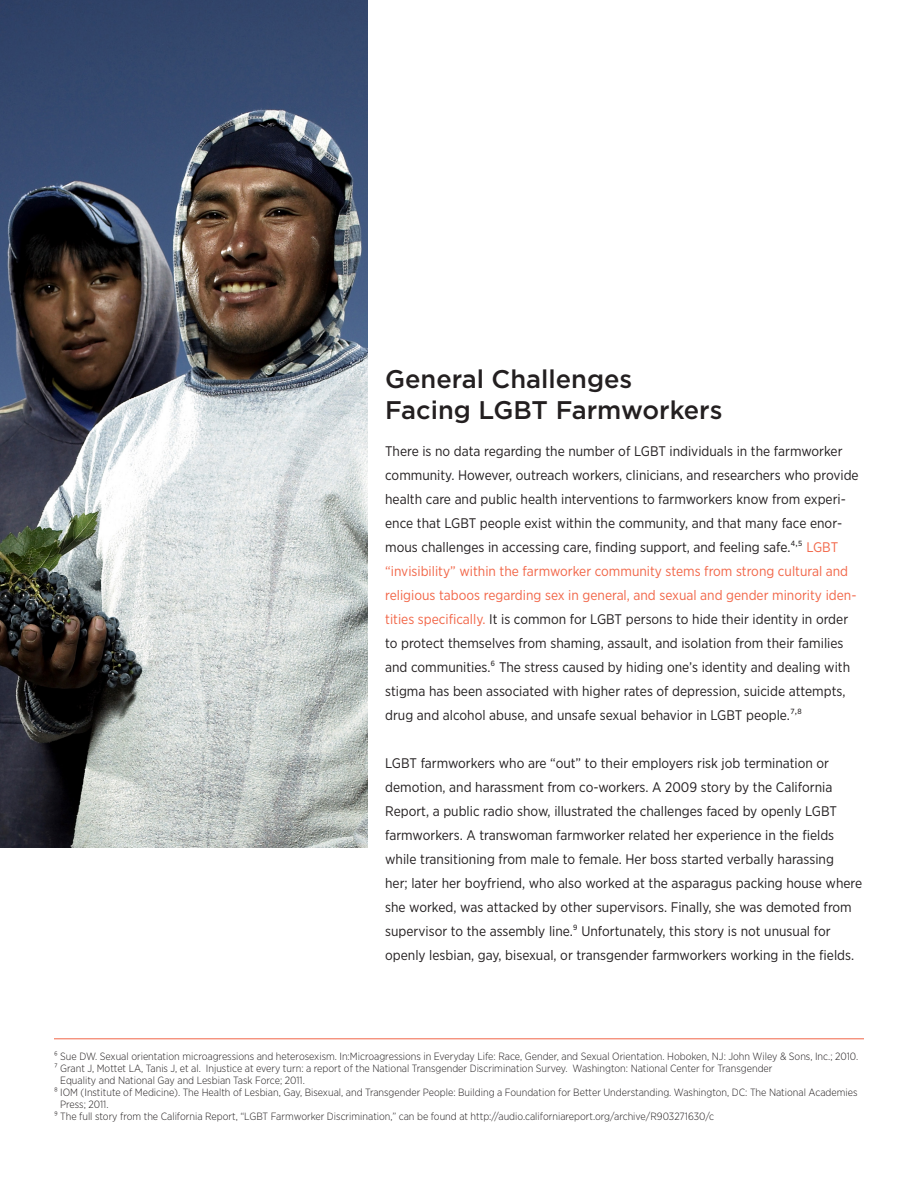
<style>
.page{position:relative;width:918px;height:1188px;background:#fff}
.page>*{position:absolute;margin:0;border:0;box-sizing:border-box;transform-origin:0 0}
.headers{font:500 25.5px/30.6px "Gotham";color:#231f20}
.body_copy{font:13.8px/24px "Gotham Narrow";color:#231f20}
.footers1{font:300 10.5px/12px "Gotham Narrow";color:#231f20}
.body_copy-2{font:10.5px "Gotham Narrow";color:#231f20}
.s1{color:#f26648}
</style>
<div class="page">
<img style="left:0;top:0;width:367px;height:847px">
<hr style="left:54px;top:1038px;width:810px;height:1px;background:#f26648">
<p class="headers" style="left:385px;top:363px;width:339px">General Challenges<br>Facing LGBT Farmworkers</p>
<p class="body_copy" style="left:385px;top:439px;width:475px">There is no data regarding the number of LGBT individuals in the farmworker community. However, outreach workers, clinicians, and researchers who provide health care and public health interventions to farmworkers know from experi&shy;ence that LGBT people exist within the community, and that many face enor&shy;mous challenges in accessing care, finding support, and feeling safe.⁴ ⁵ <span class="s1">LGBT</span></p>
<p class="body_copy-2" style="left:796px;top:536px;width:4px">,</p>
<p class="body_copy" style="left:385px;top:559px;width:473px"><span class="s1">“invisibility” within the farmworker community stems from strong cultural and religious taboos regarding sex in general, and sexual and gender minority iden&shy;tities specifically.</span> It is common for LGBT persons to hide their identity in order to protect themselves from shaming, assault, and isolation from their families and communities.⁶ The stress caused by hiding one’s identity and dealing with stigma has been associated with higher rates of depression, suicide attempts, drug and alcohol abuse, and unsafe sexual behavior in LGBT people.⁷ ⁸</p>
<p class="body_copy-2" style="left:795px;top:704px;width:4px">,</p>
<p class="body_copy" style="left:385px;top:751px;width:479px">LGBT farmworkers who are “out” to their employers risk job termination or demotion, and harassment from co-workers. A 2009 story by the California Report, a public radio show, illustrated the challenges faced by openly LGBT farmworkers. A transwoman farmworker related her experience in the fields while transitioning from male to female. Her boss started verbally harassing<br>her; later her boyfriend, who also worked at the asparagus packing house where she worked, was attacked by other supervisors. Finally, she was demoted from supervisor to the assembly line.⁹ Unfortunately, this story is not unusual for openly lesbian, gay, bisexual, or transgender farmworkers working in the fields.</p>
<p class="footers1" style="left:54px;top:1050px;width:806px">⁶ Sue DW. Sexual orientation microagressions and heterosexism. In:Microagressions in Everyday Life: Race, Gender, and Sexual Orientation. Hoboken, NJ: John Wiley &amp; Sons, Inc.; 2010.</p>
<p class="footers1" style="left:60px;top:1062px;width:714px;text-indent:-6px">⁷ Grant J, Mottet LA, Tanis J, et al. Injustice at every turn: a report of the National Transgender Discrimination Survey. Washington: National Center for Transgender<br>Equality and National Gay and Lesbian Task Force; 2011.</p>
<p class="footers1" style="left:60px;top:1086px;width:799px;text-indent:-6px">⁸ IOM (Institute of Medicine). The Health of Lesbian, Gay, Bisexual, and Transgender People: Building a Foundation for Better Understanding. Washington, DC: The National Academies<br>Press; 2011.</p>
<p class="footers1" style="left:54px;top:1110px;width:662px">⁹ The full story from the California Report, “LGBT Farmworker Discrimination,” can be found at http://audio.californiareport.org/archive/R903271630/c</p>
</div>
